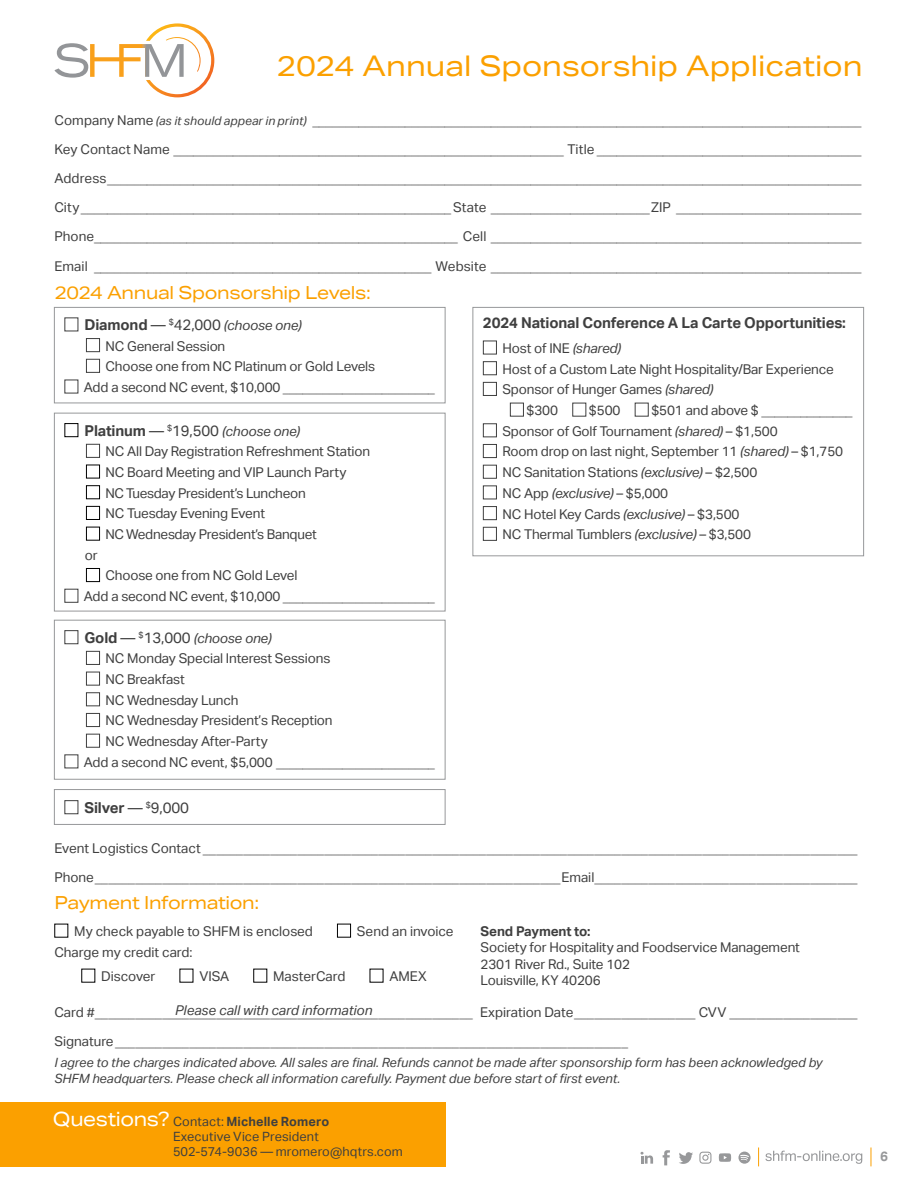
<style>
.page{position:relative;width:918px;height:1188px;background:#fff}
.page>*{position:absolute;margin:0;border:0;box-sizing:border-box;transform-origin:0 0}
.t1{font:28.5px "Aktiv Grotesk Ex";color:#fba000}
.t2{font:18px "Aktiv Grotesk Ex";letter-spacing:-.02em;color:#fba000}
.t3{font:700 15px "Aktiv Grotesk";letter-spacing:-.01em;color:#3f3f3f}
.t4{font:13.5px/20.7px "Aktiv Grotesk";letter-spacing:-.01em;color:#3f3f3f}
.t5{font:300 13.5px/29px "Aktiv Grotesk";color:#3f3f3f;text-align:justify}
.t6{font:italic 13.5px "Aktiv Grotesk";letter-spacing:-.01em;color:#3f3f3f}
.t7{font:700 13.5px "Aktiv Grotesk";letter-spacing:-.01em;color:#3f3f3f}
.t8{font:700 13.5px "Aktiv Grotesk";color:#97989a}
.t9{font:italic 12.75px/16.5px "Aktiv Grotesk";color:#3f3f3f}
.t10{font:12.75px/14.9px "Aktiv Grotesk";letter-spacing:.01em;color:#3f3f3f}
.s1{font-weight:400}
.s2{font-weight:400;font-style:italic;font-size:12px}
.s3{font-weight:700;font-style:normal;font-size:15px}
.s4{font-style:normal;font-size:15px}
.s5{font-style:italic}
.s6{font-family:"Aktiv Grotesk Ex";font-size:19.8px;color:#fff}
.s7{font-weight:700}
</style>
<div class="page">
<svg style="left:765px;top:1151px;width:97px;height:13px"></svg>
<svg style="left:699px;top:1152px;width:12px;height:12px"></svg>
<svg style="left:679px;top:1152px;width:14px;height:12px"></svg>
<svg style="left:663px;top:1150px;width:7px;height:15px"></svg>
<svg style="left:641px;top:1152px;width:12px;height:12px"></svg>
<svg style="left:719px;top:1153px;width:12px;height:9px"></svg>
<svg style="left:738px;top:1152px;width:13px;height:12px"></svg>
<div style="left:0;top:1102px;width:446px;height:65px;background:#fba000"></div>
<svg style="left:758px;top:1148px;width:1px;height:18px"></svg>
<svg style="left:871px;top:1148px;width:1px;height:18px"></svg>
<div style="left:337px;top:924px;width:14px;height:14px;border:1px solid #000"></div>
<div style="left:253px;top:969px;width:14px;height:14px;border:1px solid #000"></div>
<div style="left:86px;top:338px;width:14px;height:14px;border:1px solid #3f3f3f"></div>
<div style="left:86px;top:359px;width:14px;height:14px;border:1px solid #3f3f3f"></div>
<div style="left:54px;top:307px;width:392px;height:96px;border:1px solid #97989a"></div>
<div style="left:64px;top:423px;width:14px;height:14px;border:1px solid #000"></div>
<div style="left:86px;top:444px;width:14px;height:14px;border:1px solid #3f3f3f"></div>
<div style="left:86px;top:465px;width:14px;height:13px;border:1px solid #000"></div>
<div style="left:86px;top:485px;width:14px;height:14px;border:1px solid #000"></div>
<div style="left:86px;top:506px;width:14px;height:14px;border:1px solid #000"></div>
<div style="left:86px;top:527px;width:14px;height:14px;border:1px solid #000"></div>
<div style="left:86px;top:568px;width:14px;height:14px;border:1px solid #000"></div>
<div style="left:64px;top:589px;width:14px;height:14px;border:1px solid #3f3f3f"></div>
<div style="left:54px;top:413px;width:392px;height:198px;border:1px solid #97989a"></div>
<div style="left:64px;top:800px;width:14px;height:14px;border:1px solid #3f3f3f"></div>
<div style="left:54px;top:789px;width:392px;height:36px;border:1px solid #97989a"></div>
<div style="left:64px;top:630px;width:14px;height:14px;border:1px solid #3f3f3f"></div>
<div style="left:86px;top:651px;width:14px;height:14px;border:1px solid #3f3f3f"></div>
<div style="left:86px;top:672px;width:14px;height:14px;border:1px solid #3f3f3f"></div>
<div style="left:86px;top:692px;width:14px;height:14px;border:1px solid #3f3f3f"></div>
<div style="left:86px;top:713px;width:14px;height:14px;border:1px solid #3f3f3f"></div>
<div style="left:86px;top:734px;width:14px;height:14px;border:1px solid #3f3f3f"></div>
<div style="left:54px;top:620px;width:392px;height:160px;border:1px solid #97989a"></div>
<div style="left:483px;top:341px;width:14px;height:13px;border:1px solid #3f3f3f"></div>
<div style="left:483px;top:361px;width:14px;height:14px;border:1px solid #3f3f3f"></div>
<div style="left:483px;top:382px;width:14px;height:14px;border:1px solid #3f3f3f"></div>
<div style="left:510px;top:403px;width:14px;height:14px;border:1px solid #3f3f3f"></div>
<div style="left:572px;top:403px;width:14px;height:14px;border:1px solid #3f3f3f"></div>
<div style="left:635px;top:403px;width:14px;height:14px;border:1px solid #3f3f3f"></div>
<div style="left:483px;top:423px;width:14px;height:14px;border:1px solid #3f3f3f"></div>
<div style="left:483px;top:444px;width:14px;height:14px;border:1px solid #3f3f3f"></div>
<div style="left:483px;top:465px;width:14px;height:14px;border:1px solid #3f3f3f"></div>
<div style="left:483px;top:485px;width:14px;height:14px;border:1px solid #3f3f3f"></div>
<div style="left:483px;top:506px;width:14px;height:14px;border:1px solid #3f3f3f"></div>
<div style="left:483px;top:527px;width:14px;height:14px;border:1px solid #3f3f3f"></div>
<div style="left:472px;top:307px;width:392px;height:249px;border:1px solid #97989a"></div>
<svg style="left:54px;top:23px;width:160px;height:74px"></svg>
<h1 class="t1" style="left:277px;top:49px;width:587px">2024 Annual Sponsorship Application</h1>
<p class="t5" style="left:54px;top:106px;width:809px"><span class="s1">Company Name</span> <span class="s2">(as it should appear in print)</span> ___________________________________________________________________________________ <span class="s1">Key Contact Name</span> ___________________________________________________________ <span class="s1">Title</span> ________________________________________ <span class="s1">Address</span>__________________________________________________________________________________________________________________ <span class="s1">City</span>________________________________________________________<span class="s1">State</span> ________________________<span class="s1">ZIP</span> ____________________________ <span class="s1">Phone</span>_______________________________________________________ <span class="s1">Cell</span> ________________________________________________________</p>
<p class="t5" style="left:54px;top:252px;width:809px"><span class="s1">Email</span> ___________________________________________________ <span class="s1">Website</span> ________________________________________________________</p>
<h2 class="t2" style="left:54px;top:282px;width:318px">2024 Annual Sponsorship Levels:</h2>
<p class="t6" style="left:85px;top:317px;width:219px"><span class="s3">Diamond</span> <span class="s4">—</span> <sup>$</sup><span class="s4">42,000</span> (choose one)</p>
<p class="t4" style="left:106px;top:336px;width:121px">NC General Session</p>
<p class="t4" style="left:106px;top:356px;width:271px">Choose one from NC Platinum or Gold Levels</p>
<p class="t4" style="left:84px;top:377px;width:353px">Add a second NC event, $10,000 _______________________</p>
<p class="t6" style="left:85px;top:423px;width:217px"><span class="s3">Platinum</span> <span class="s4">—</span> <sup>$</sup><span class="s4">19,500</span> (choose one)</p>
<p class="t4" style="left:106px;top:441px;width:266px">NC All Day Registration Refreshment Station</p>
<p class="t4" style="left:106px;top:462px;width:242px">NC Board Meeting and VIP Launch Party</p>
<p class="t4" style="left:106px;top:483px;width:202px">NC Tuesday President’s Luncheon</p>
<p class="t4" style="left:106px;top:503px;width:161px">NC Tuesday Evening Event</p>
<p class="t4" style="left:106px;top:524px;width:213px">NC Wednesday President’s Banquet</p>
<p class="t4" style="left:85px;top:545px;width:14px">or</p>
<p class="t4" style="left:106px;top:565px;width:193px">Choose one from NC Gold Level</p>
<p class="t4" style="left:84px;top:586px;width:353px">Add a second NC event, $10,000 _______________________</p>
<p class="t6" style="left:85px;top:630px;width:189px"><span class="s3">Gold</span> <span class="s4">—</span> <sup>$</sup><span class="s4">13,000</span> (choose one)</p>
<p class="t4" style="left:106px;top:648px;width:226px">NC Monday Special Interest Sessions</p>
<p class="t4" style="left:106px;top:669px;width:81px">NC Breakfast</p>
<p class="t4" style="left:106px;top:690px;width:134px">NC Wednesday Lunch</p>
<p class="t4" style="left:106px;top:710px;width:229px">NC Wednesday President’s Reception</p>
<p class="t4" style="left:106px;top:731px;width:164px">NC Wednesday After-Party</p>
<p class="t4" style="left:84px;top:752px;width:353px">Add a second NC event, $5,000 ________________________</p>
<p class="t3" style="left:85px;top:799px;width:106px">Silver <span class="s1">—</span> <sup>$</sup><span class="s1">9,000</span></p>
<p class="t3" style="left:483px;top:314px;width:364px">2024 National Conference A La Carte Opportunities:</p>
<p class="t4" style="left:502px;top:338px;width:120px">Host of INE <span class="s5">(shared)</span></p>
<p class="t4" style="left:502px;top:359px;width:333px">Host of a Custom Late Night Hospitality/Bar Experience</p>
<p class="t4" style="left:502px;top:379px;width:212px">Sponsor of Hunger Games <span class="s5">(shared)</span></p>
<p class="t4" style="left:527px;top:400px;width:33px">$300</p>
<p class="t4" style="left:589px;top:400px;width:33px">$500</p>
<p class="t4" style="left:502px;top:400px;width:352px;text-indent:149px">$501 and above $ ______________ Sponsor of Golf Tournament <span class="s5">(shared)</span> – $1,500<br>Room drop on last night, September 11 <span class="s5">(shared)</span> – $1,750<br>NC Sanitation Stations <span class="s5">(exclusive)</span> – $2,500<br>NC App <span class="s5">(exclusive)</span> – $5,000<br>NC Hotel Key Cards <span class="s5">(exclusive)</span> – $3,500<br>NC Thermal Tumblers <span class="s5">(exclusive)</span> – $3,500</p>
<p class="t4" style="left:54px;top:833px;width:805px;line-height:29px">Event Logistics Contact _________________________________________________________________________________________________<br>Phone_____________________________________________________________________Email_______________________________________</p>
<h2 class="t2" style="left:54px;top:892px;width:206px">Payment Information:</h2>
<p class="t4" style="left:74px;top:921px;width:240px">My check payable to SHFM is enclosed</p>
<p class="t4" style="left:357px;top:921px;width:98px">Send an invoice</p>
<p class="t4" style="left:101px;top:940px;width:93px;line-height:24px;text-indent:-47px">Charge my credit card:<br>Discover</p>
<p class="t7" style="left:481px;top:923px;width:111px">Send Payment to:</p>
<p class="t4" style="left:481px;top:939px;width:321px;line-height:16.5px">Society for Hospitality and Foodservice Management<br>2301 River Rd., Suite 102<br>Louisville, KY 40206</p>
<p class="t4" style="left:199px;top:966px;width:31px">VISA</p>
<p class="t4" style="left:273px;top:966px;width:74px">MasterCard</p>
<p class="t4" style="left:389px;top:966px;width:39px">AMEX</p>
<p class="t5" style="left:54px;top:998px;width:805px"><span class="s1">Card #</span>________________________________________________________ <span class="s1">Expiration Date</span>__________________ <span class="s1">CVV</span> ___________________<br><span class="s1">Signature</span>____________________________________________________________________________</p>
<p class="t9" style="left:54px;top:1054px;width:770px">I agree to the charges indicated above. All sales are final. Refunds cannot be made after sponsorship form has been acknowledged by<br>SHFM headquarters. Please check all information carefully. Payment due before start of first event.</p>
<p class="t6" style="left:175px;top:1002px;width:199px">Please call with card information</p>
<p class="t10" style="left:173px;top:1114px;width:231px;text-indent:-120px"><span class="s6">Questions?</span> Contact: <span class="s7">Michelle Romero<br></span>Executive Vice President<br>502-574-9036 — mromero@hqtrs.com</p>
<p class="t8" style="left:880px;top:1148px;width:9px">6</p>
</div>
